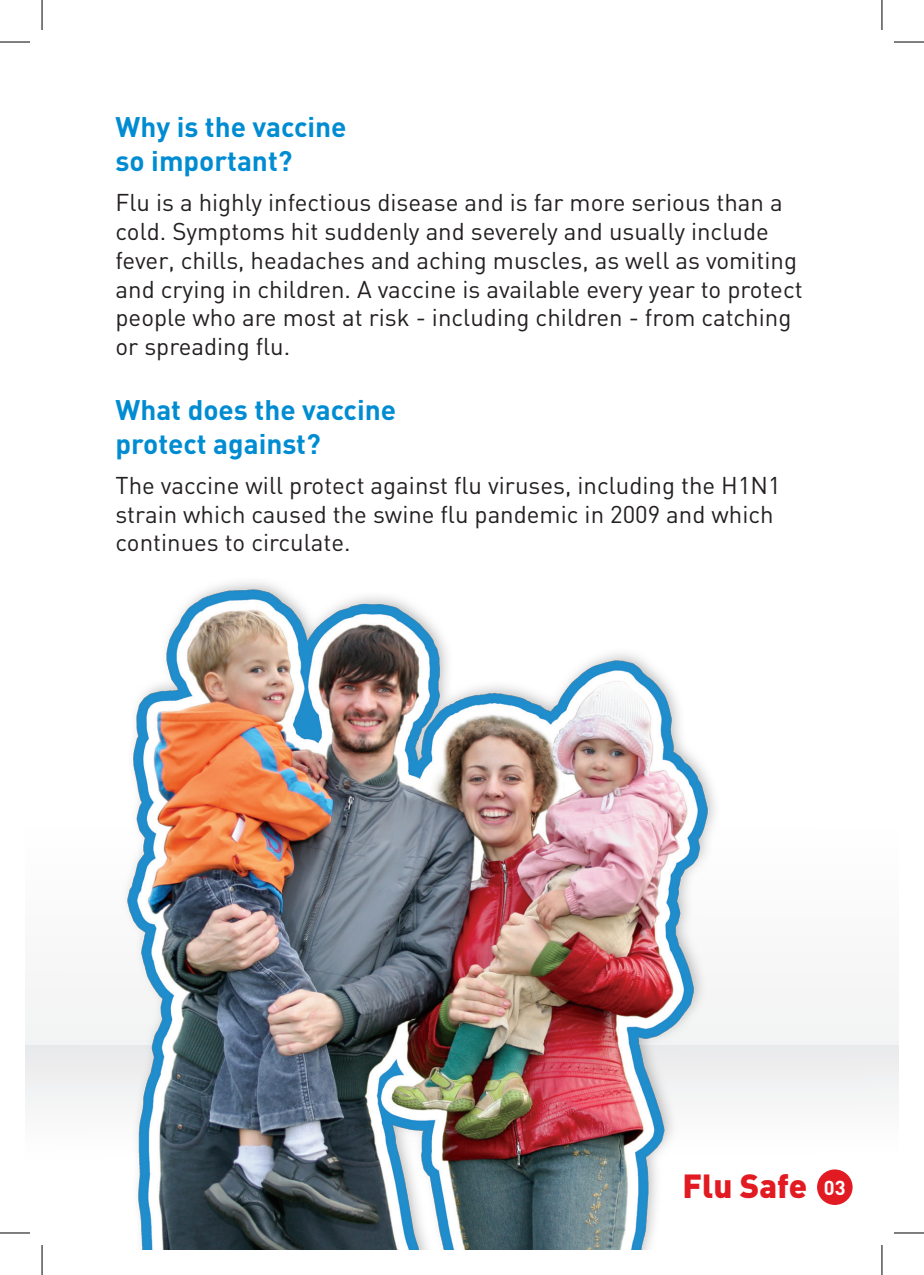
<style>
.page{position:relative;width:924px;height:1275px;background:#fff}
.page>*{position:absolute;margin:0;border:0;box-sizing:border-box;transform-origin:0 0}
.t1{font:900 33px "DIN";color:#e21a21}
.t2{font:700 28px/33.6px "DIN";color:#008cd2}
.t3{font:24px/28.8px "DIN";color:#231f20}
.s1{font-weight:700;font-size:20px;color:#fff}
</style>
<div class="page">
<div style="left:25px;top:1045px;width:873px;height:205px;background:linear-gradient(to bottom,#eeeff0,#fff)"></div>
<div style="left:816px;top:1169px;width:36px;height:36px;background:#e21a21;border-radius:50%"></div>
<img style="left:48px;top:582px;width:716px;height:668px">
<hr style="left:0;top:1231px;width:30px;height:3px;background:#fff">
<hr style="left:893px;top:1231px;width:30px;height:3px;background:#fff">
<hr style="left:41px;top:1245px;width:2px;height:30px;background:#fff">
<hr style="left:880px;top:1245px;width:2px;height:30px;background:#fff">
<hr style="left:0;top:42px;width:30px;height:1px;background:#000">
<hr style="left:893px;top:42px;width:30px;height:1px;background:#000">
<hr style="left:0;top:1232px;width:30px;height:1px;background:#000">
<hr style="left:893px;top:1232px;width:30px;height:1px;background:#000">
<hr style="left:42px;top:0;width:1px;height:30px;background:#000">
<hr style="left:42px;top:1245px;width:1px;height:30px;background:#000">
<hr style="left:881px;top:0;width:1px;height:30px;background:#000">
<hr style="left:881px;top:1245px;width:1px;height:30px;background:#000">
<p class="t2" style="left:115px;top:109px;width:232px">Why is the vaccine so important?</p>
<p class="t3" style="left:115px;top:188px;width:688px">Flu is a highly infectious disease and is far more serious than a cold. Symptoms hit suddenly and severely and usually include fever, chills, headaches and aching muscles, as well as vomiting and crying in children. A vaccine is available every year to protect people who are most at risk - including children - from catching or spreading flu.</p>
<p class="t2" style="left:115px;top:392px;width:282px">What does the vaccine protect against?</p>
<p class="t3" style="left:115px;top:470px;width:666px">The vaccine will protect against flu viruses, including the H1N1 strain which caused the swine flu pandemic in 2009 and which continues to circulate.</p>
<h1 class="t1" style="left:682px;top:1164px;width:165px">Flu Safe <span class="s1">03</span></h1>
</div>
